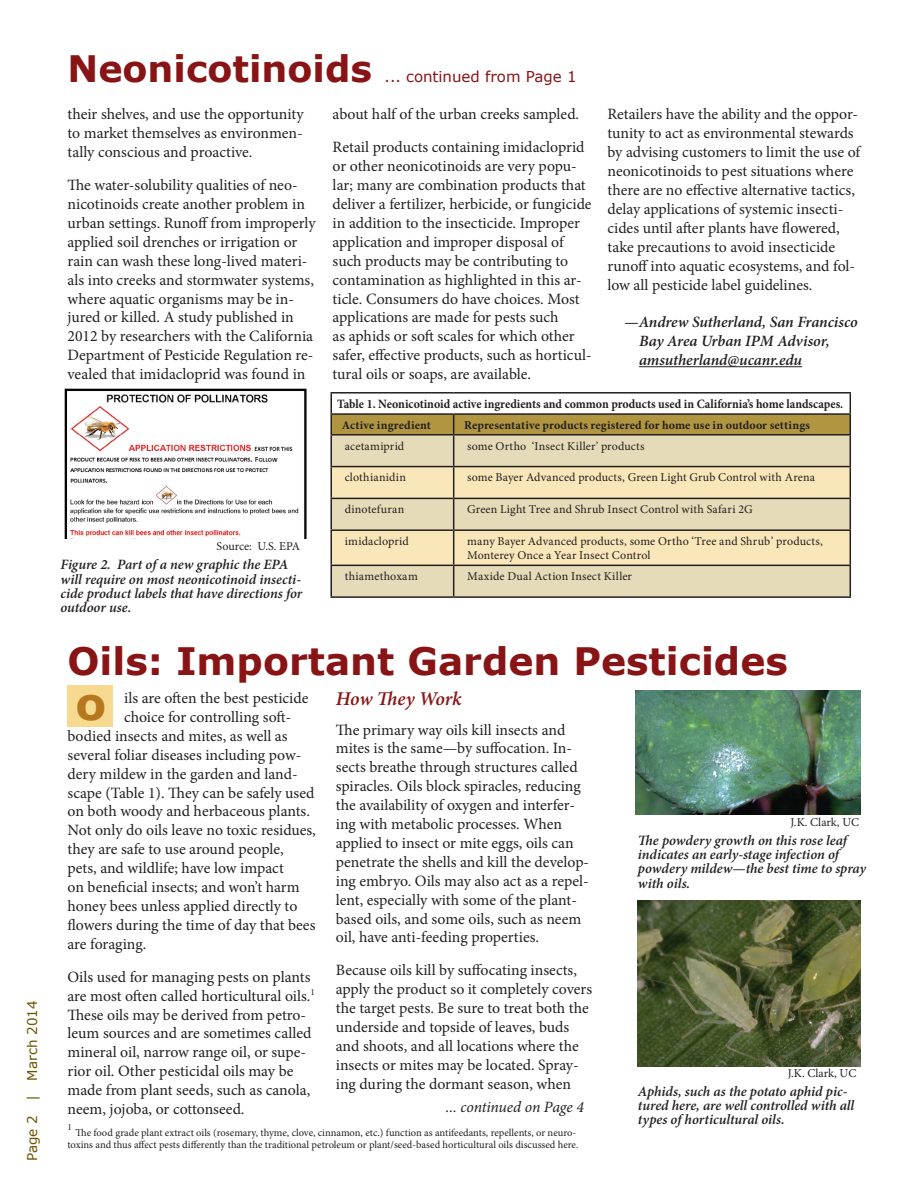
<style>
.page{position:relative;width:918px;height:1188px;background:#fff}
.page>*{position:absolute;margin:0;border:0;box-sizing:border-box;transform-origin:0 0}
.t1{font:700 45px "Verdana";color:#b6781e}
.t2{font:700 37.8px "Verdana";color:#891416}
.t3{font:700 36.45px "Verdana";color:#891416}
.t4{font:italic 600 19.5px "Minion Pro";letter-spacing:-.005em;color:#891416}
.t5{font:15.75px/18.9px "Minion Pro";color:#231f20}
.t6{font:italic 600 15.75px/18.9px "Minion Pro";letter-spacing:-.005em;color:#231f20}
.t7{font:italic 15.75px "Minion Pro";letter-spacing:-.01em;color:#231f20}
.t8{font:15px "Verdana";color:#891416}
.t9{font:italic 600 14.25px/14.2px "Minion Pro";letter-spacing:-.005em;color:#231f20}
.t10{font:13.5px "Verdana";color:#685400}
.t11{font:700 12.75px "Minion Pro";color:#231f20;scale:.93 1}
.t12{font:12px/14.4px "Minion Pro";letter-spacing:.015em;color:#231f20}
.t13{font:700 12px "Minion Pro";letter-spacing:.01em;color:#231f20}
.t14{font:10.5px/12.6px "Minion Pro";color:#231f20;text-align:center}
.t15{font:9.15px "Minion Pro";color:#231f20}
</style>
<div class="page">
<hr style="left:639px;top:366px;width:163px;height:1px;background:#231f20">
<div style="left:68px;top:686px;width:45px;height:41px;background:#f7d990"></div>
<img style="left:64px;top:388px;width:243px;height:151px">
<div style="left:332px;top:436px;width:518px;height:160px;background:#e5dbb8"></div>
<svg style="left:332px;top:467px;width:518px;height:98px;background:#efe0b7"></svg>
<hr style="left:330px;top:392px;width:124px;height:2px;background:#231f20">
<hr style="left:454px;top:392px;width:397px;height:2px;background:#231f20">
<svg style="left:330px;top:394px;width:521px;height:40px"></svg>
<hr style="left:330px;top:434px;width:124px;height:2px;background:#231f20">
<hr style="left:330px;top:436px;width:2px;height:30px;background:#231f20">
<hr style="left:454px;top:434px;width:397px;height:2px;background:#231f20">
<hr style="left:453px;top:436px;width:1px;height:30px;background:#231f20">
<hr style="left:850px;top:436px;width:1px;height:30px;background:#231f20">
<hr style="left:330px;top:466px;width:124px;height:1px;background:#231f20">
<hr style="left:330px;top:467px;width:2px;height:31px;background:#231f20">
<hr style="left:454px;top:466px;width:397px;height:1px;background:#231f20">
<hr style="left:453px;top:467px;width:1px;height:31px;background:#231f20">
<hr style="left:850px;top:467px;width:1px;height:31px;background:#231f20">
<hr style="left:330px;top:498px;width:124px;height:1px;background:#231f20">
<hr style="left:330px;top:499px;width:2px;height:30px;background:#231f20">
<hr style="left:454px;top:498px;width:397px;height:1px;background:#231f20">
<hr style="left:453px;top:499px;width:1px;height:30px;background:#231f20">
<hr style="left:850px;top:499px;width:1px;height:30px;background:#231f20">
<hr style="left:330px;top:529px;width:124px;height:2px;background:#231f20">
<hr style="left:330px;top:531px;width:2px;height:34px;background:#231f20">
<hr style="left:454px;top:529px;width:397px;height:2px;background:#231f20">
<hr style="left:453px;top:531px;width:1px;height:34px;background:#231f20">
<hr style="left:850px;top:531px;width:1px;height:34px;background:#231f20">
<hr style="left:330px;top:565px;width:124px;height:1px;background:#231f20">
<hr style="left:330px;top:566px;width:2px;height:30px;background:#231f20">
<hr style="left:454px;top:565px;width:397px;height:1px;background:#231f20">
<hr style="left:453px;top:566px;width:1px;height:30px;background:#231f20">
<hr style="left:850px;top:566px;width:1px;height:30px;background:#231f20">
<hr style="left:330px;top:596px;width:124px;height:2px;background:#231f20">
<hr style="left:454px;top:596px;width:397px;height:2px;background:#231f20">
<img style="left:635px;top:691px;width:225px;height:124px">
<img style="left:638px;top:900px;width:222px;height:166px">
<p class="t10" style="left:23px;top:1161px;width:162px;rotate:-90deg">Page 2 | March 2014</p>
<h3 class="t3" style="left:68px;top:43px;width:306px">Neonicotinoids</h3>
<p class="t8" style="left:385px;top:66px;width:194px">... continued from Page 1</p>
<p class="t5" style="left:68px;top:105px;width:238px;text-align:justify">their shelves, and use the opportunity to market themselves as environmen&shy;tally conscious and proactive.</p>
<p class="t5" style="left:68px;top:176px;width:250px">The water-solubility qualities of neo&shy;nicotinoids create another problem in urban settings. Runoff from improperly applied soil drenches or irrigation or rain can wash these long-lived materi&shy;als into creeks and stormwater systems, where aquatic organisms may be in&shy;jured or killed. A study published in 2012 by researchers with the California Department of Pesticide Regulation re&shy;vealed that imidacloprid was found in</p>
<p class="t5" style="left:333px;top:98px;width:253px;line-height:33px">about half of the urban creeks sampled.<br>Retail products containing imidacloprid</p>
<p class="t5" style="left:333px;top:157px;width:261px">or other neonicotinoids are very popu&shy;lar; many are combination products that deliver a fertilizer, herbicide, or fungicide in addition to the insecticide. Improper application and improper disposal of such products may be contributing to contamination as highlighted in this ar&shy;ticle. Consumers do have choices. Most applications are made for pests such<br>as aphids or soft scales for which other safer, effective products, such as horticul&shy;tural oils or soaps, are available.</p>
<p class="t5" style="left:607px;top:105px;width:254px">Retailers have the ability and the oppor&shy;tunity to act as environmental stewards by advising customers to limit the use of neonicotinoids to pest situations where there are no effective alternative tactics, delay applications of systemic insecti&shy;cides until after plants have flowered, take precautions to avoid insecticide runoff into aquatic ecosystems, and fol&shy;low all pesticide label guidelines.</p>
<p class="t6" style="left:639px;top:313px;width:220px;text-indent:-15px">—Andrew Sutherland, San Francisco<br>Bay Area Urban IPM Advisor, amsutherland@ucanr.edu</p>
<p class="t11" style="left:337px;top:395px;width:546px">Table 1. Neonicotinoid active ingredients and common products used in California’s home landscapes.</p>
<p class="t13" style="left:342px;top:416px;width:91px">Active ingredient</p>
<p class="t13" style="left:464px;top:416px;width:347px">Representative products registered for home use in outdoor settings</p>
<p class="t12" style="left:345px;top:439px;width:61px">acetamiprid</p>
<p class="t12" style="left:467px;top:439px;width:179px">some Ortho ‘Insect Killer’ products</p>
<p class="t12" style="left:345px;top:470px;width:63px">clothianidin</p>
<p class="t12" style="left:467px;top:470px;width:349px">some Bayer Advanced products, Green Light Grub Control with Arena</p>
<p class="t12" style="left:345px;top:502px;width:61px">dinotefuran</p>
<p class="t12" style="left:467px;top:502px;width:287px">Green Light Tree and Shrub Insect Control with Safari 2G</p>
<p class="t12" style="left:345px;top:534px;width:66px">imidacloprid</p>
<p class="t12" style="left:467px;top:534px;width:357px">many Bayer Advanced products, some Ortho ‘Tree and Shrub’ products,<br>Monterey Once a Year Insect Control</p>
<p class="t12" style="left:345px;top:569px;width:75px">thiamethoxam</p>
<p class="t12" style="left:467px;top:569px;width:166px">Maxide Dual Action Insect Killer</p>
<p class="t12" style="left:217px;top:539px;width:85px">Source: U.S. EPA</p>
<p class="t9" style="left:60px;top:558px;width:243px">Figure 2. Part of a new graphic the EPA will require on most neonicotinoid insecti&shy;cide product labels that have directions for outdoor use.</p>
<h2 class="t2" style="left:68px;top:634px;width:722px">Oils: Important Garden Pesticides</h2>
<p class="t5" style="left:124px;top:689px;width:186px">ils are often the best pesticide</p>
<p class="t5" style="left:124px;top:708px;width:169px">choice for controlling soft-</p>
<p class="t5" style="left:68px;top:726px;width:222px">bodied insects and mites, as well as</p>
<p class="t5" style="left:68px;top:745px;width:235px">several foliar diseases including pow-</p>
<p class="t5" style="left:68px;top:764px;width:232px">dery mildew in the garden and land-</p>
<p class="t5" style="left:68px;top:783px;width:249px">scape (Table 1). They can be safely used</p>
<p class="t5" style="left:68px;top:802px;width:244px">on both woody and herbaceous plants.</p>
<p class="t5" style="left:68px;top:821px;width:250px">Not only do oils leave no toxic residues,</p>
<p class="t5" style="left:68px;top:840px;width:218px">they are safe to use around people,</p>
<p class="t5" style="left:68px;top:859px;width:218px">pets, and wildlife; have low impact</p>
<p class="t5" style="left:68px;top:878px;width:234px">on beneficial insects; and won’t harm</p>
<p class="t5" style="left:68px;top:897px;width:231px">honey bees unless applied directly to</p>
<p class="t5" style="left:68px;top:915px;width:249px">flowers during the time of day that bees</p>
<p class="t5" style="left:68px;top:934px;width:80px">are foraging.</p>
<p class="t5" style="left:68px;top:967px;width:249px">Oils used for managing pests on plants are most often called horticultural oils.<sup>1<br></sup>These oils may be derived from petro&shy;leum sources and are sometimes called mineral oil, narrow range oil, or supe&shy;rior oil. Other pesticidal oils may be made from plant seeds, such as canola, neem, jojoba, or cottonseed.</p>
<p class="t4" style="left:336px;top:685px;width:127px">How They Work</p>
<p class="t5" style="left:336px;top:720px;width:255px">The primary way oils kill insects and mites is the same—by suffocation. In&shy;sects breathe through structures called spiracles. Oils block spiracles, reducing the availability of oxygen and interfer&shy;ing with metabolic processes. When applied to insect or mite eggs, oils can penetrate the shells and kill the develop&shy;ing embryo. Oils may also act as a repel&shy;lent, especially with some of the plant&shy;based oils, and some oils, such as neem oil, have anti-feeding properties.</p>
<p class="t5" style="left:336px;top:961px;width:258px">Because oils kill by suffocating insects, apply the product so it completely covers the target pests. Be sure to treat both the underside and topside of leaves, buds and shoots, and all locations where the insects or mites may be located. Spray&shy;ing during the dormant season, when</p>
<h1 class="t1" style="left:76px;top:672px;width:32px">o</h1>
<p class="t12" style="left:791px;top:815px;width:70px">J.K. Clark, UC</p>
<p class="t9" style="left:638px;top:833px;width:230px">The powdery growth on this rose leaf indicates an early-stage infection of powdery mildew—the best time to spray with oils.</p>
<p class="t12" style="left:788px;top:1066px;width:70px">J.K. Clark, UC</p>
<p class="t9" style="left:638px;top:1084px;width:218px">Aphids, such as the potato aphid pic&shy;tured here, are well controlled with all types of horticultural oils.</p>
<p class="t7" style="left:446px;top:1096px;width:140px">... continued on Page 4</p>
<p class="t15" style="left:68px;top:1121px;width:6px">1</p>
<p class="t14" style="left:68px;top:1126px;width:512px">The food grade plant extract oils (rosemary, thyme, clove, cinnamon, etc.) function as antifeedants, repellents, or neuro&shy;toxins and thus affect pests differently than the traditional petroleum or plant/seed-based horticultural oils discussed here.</p>
</div>
